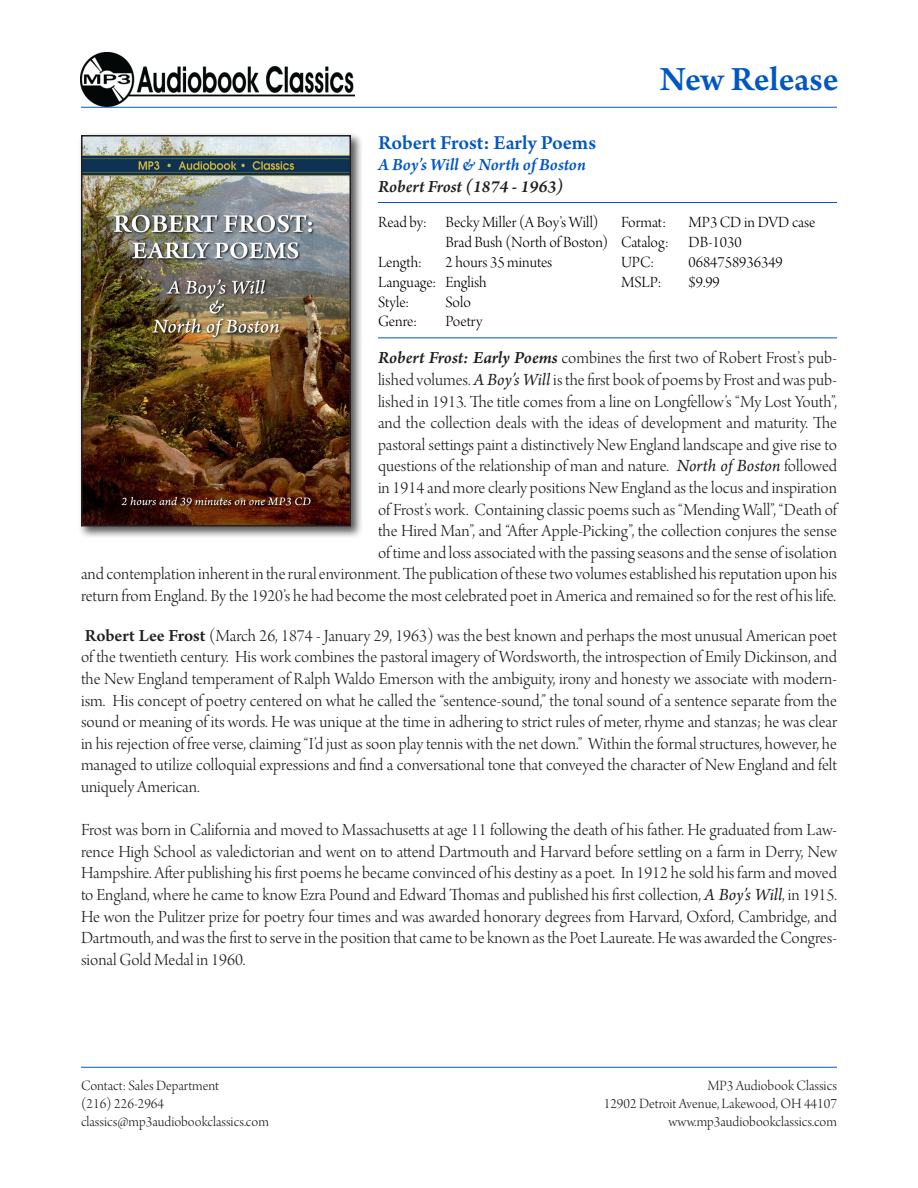
<style>
.page{position:relative;width:918px;height:1188px;background:#fff}
.page>*{position:absolute;margin:0;border:0;box-sizing:border-box;transform-origin:0 0}
.t1{font:600 36px "Arno Pro";letter-spacing:-.005em;color:#0057c2}
.t2{font:600 21px "Arno Pro";color:#0057c2}
.Description{font:18px/21.6px "Arno Pro Light Display";color:#231f20;text-align:justify}
.t3{font:italic 600 18px "Arno Pro";color:#0057c2}
.Description-2{font:italic 600 18px "Arno Pro";color:#231f20}
.Data_table{font:16.5px/19.8px "Arno Pro Light Display";color:#000}
.Data_table_2{font:16.5px/19.8px "Arno Pro Light Display";color:#000}
.Description-3{font:15px "Arno Pro Light Display";color:#231f20}
.s1{font-family:"Arno Pro";font-weight:600;font-style:italic}
.s2{font-family:"Arno Pro";font-style:italic}
.s3{font-family:"Arno Pro";font-weight:600}
</style>
<div class="page">
<hr style="left:378px;top:202px;width:459px;height:1px;background:#0057c2">
<hr style="left:378px;top:338px;width:459px;height:1px;background:#0057c2">
<hr style="left:81px;top:1067px;width:756px;height:1px;background:#0057c2">
<hr style="left:81px;top:107px;width:756px;height:1px;background:#0057c2">
<img style="left:81px;top:52px;width:274px;height:54px">
<div style="left:78px;top:132px;width:286px;height:407px;background:#231f20;opacity:.75"></div>
<img style="left:84px;top:138px;width:264px;height:385px">
<div style="left:81px;top:135px;width:270px;height:391px;border:2px solid #231f20"></div>
<p class="t1" style="left:660px;top:59px;width:180px">New Release</p>
<p class="t2" style="left:378px;top:131px;width:220px">Robert Frost: Early Poems</p>
<p class="t3" style="left:378px;top:154px;width:209px">A Boy’s Will &amp; North of Boston</p>
<p class="Description-2" style="left:378px;top:176px;width:187px">Robert Frost (1874 - 1963)</p>
<p class="Data_table" style="left:446px;top:214px;width:164px;text-indent:-68px">Read by: Becky Miller (A Boy’s Will)<br>Brad Bush (North of Boston)</p>
<p class="Data_table" style="left:378px;top:253px;width:45px">Length:</p>
<p class="Data_table" style="left:446px;top:253px;width:108px">2 hours 35 minutes</p>
<p class="Data_table" style="left:378px;top:273px;width:110px">Language: English</p>
<p class="Data_table" style="left:378px;top:293px;width:33px">Style:</p>
<p class="Data_table" style="left:446px;top:293px;width:27px">Solo</p>
<p class="Data_table" style="left:378px;top:313px;width:40px">Genre:</p>
<p class="Data_table" style="left:446px;top:313px;width:39px">Poetry</p>
<p class="Data_table_2" style="left:621px;top:214px;width:196px;text-indent:68px">MP3 CD in DVD case<br>Catalog: DB-1030</p>
<p class="Data_table_2" style="left:621px;top:253px;width:35px">UPC:</p>
<p class="Data_table_2" style="left:689px;top:253px;width:96px">0684758936349</p>
<p class="Data_table_2" style="left:621px;top:273px;width:42px">MSLP:</p>
<p class="Data_table_2" style="left:689px;top:273px;width:33px">$9.99</p>
<p class="Data_table_2" style="left:621px;top:214px;width:47px">Format:</p>
<p class="Description" style="left:81px;top:348px;width:758px;text-align:right"><span class="s1">Robert Frost: Early Poems</span> combines the first two of Robert Frost’s pub-<br>lished volumes. <span class="s2">A Boy’s Will</span> is the first book of poems by Frost and was pub-<br>lished in 1913. The title comes from a line on Longfellow’s “My Lost Youth”,<br>and the collection deals with the ideas of development and maturity. The<br>pastoral settings paint a distinctively New England landscape and give rise to<br>questions of the relationship of man and nature. <span class="s2">North of Boston</span> followed<br>in 1914 and more clearly positions New England as the locus and inspiration<br>of Frost’s work. Containing classic poems such as “Mending Wall”, “Death of<br>the Hired Man”, and “After Apple-Picking”, the collection conjures the sense<br>of time and loss associated with the passing seasons and the sense of isolation<br>and contemplation inherent in the rural environment. The publication of these two volumes established his reputation upon his return from England. By the 1920’s he had become the most celebrated poet in America and remained so for the rest of his life.</p>
<p class="Description" style="left:81px;top:626px;width:758px"><span class="s3">Robert Lee Frost</span> (March 26, 1874 - January 29, 1963) was the best known and perhaps the most unusual American poet of the twentieth century. His work combines the pastoral imagery of Wordsworth, the introspection of Emily Dickinson, and the New England temperament of Ralph Waldo Emerson with the ambiguity, irony and honesty we associate with modern&shy;ism. His concept of poetry centered on what he called the “sentence-sound,” the tonal sound of a sentence separate from the sound or meaning of its words. He was unique at the time in adhering to strict rules of meter, rhyme and stanzas; he was clear in his rejection of free verse, claiming “I’d just as soon play tennis with the net down.” Within the formal structures, however, he managed to utilize colloquial expressions and find a conversational tone that conveyed the character of New England and felt uniquely American.</p>
<p class="Description" style="left:81px;top:820px;width:758px">Frost was born in California and moved to Massachusetts at age 11 following the death of his father. He graduated from Law&shy;rence High School as valedictorian and went on to attend Dartmouth and Harvard before settling on a farm in Derry, New Hampshire. After publishing his first poems he became convinced of his destiny as a poet. In 1912 he sold his farm and moved to England, where he came to know Ezra Pound and Edward Thomas and published his first collection, <span class="s2">A Boy’s Will</span>, in 1915.<br>He won the Pulitzer prize for poetry four times and was awarded honorary degrees from Harvard, Oxford, Cambridge, and Dartmouth, and was the first to serve in the position that came to be known as the Poet Laureate. He was awarded the Congres&shy;sional Gold Medal in 1960.</p>
<p class="Description-3" style="left:81px;top:1078px;width:140px">Contact: Sales Department</p>
<p class="Description-3" style="left:81px;top:1096px;width:85px">(216) 226-2964</p>
<p class="Description-3" style="left:81px;top:1114px;width:189px">classics@mp3audiobookclassics.com</p>
<p class="Description-3" style="left:707px;top:1078px;width:131px">MP3 Audiobook Classics</p>
<p class="Description-3" style="left:604px;top:1096px;width:235px">12902 Detroit Avenue, Lakewood, OH 44107</p>
<p class="Description-3" style="left:669px;top:1114px;width:170px">www.mp3audiobookclassics.com</p>
</div>
